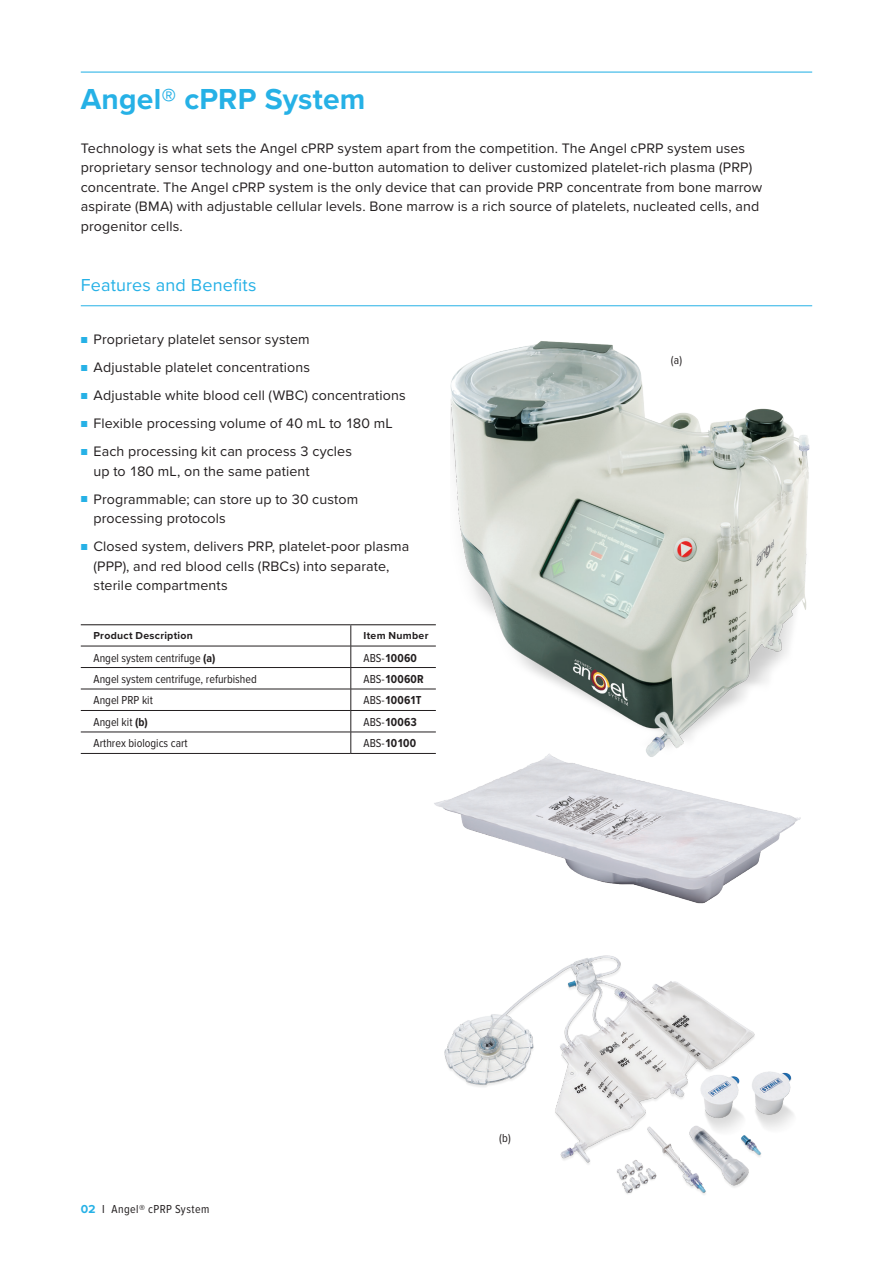
<style>
.page{position:relative;width:893px;height:1263px;background:#fff}
.page>*{position:absolute;margin:0;border:0;box-sizing:border-box;transform-origin:0 0}
.t1{font:700 30px "Proxima Nova";letter-spacing:.005em;color:#26b1e6}
.t2{font:18px "Proxima Nova";letter-spacing:.01em;color:#26b1e6}
.t3{font:14.25px/19.5px "Proxima Nova";letter-spacing:.01em;color:#231f20}
.t4{font:12px "Proxima Nova Cond";color:#231f20}
.t5{font:700 12px "Proxima Nova Cond";letter-spacing:.015em;color:#231f20}
.t6{font:12px "Proxima Nova Cond";letter-spacing:.035em;color:#231f20}
.t7{font:700 10.5px "Proxima Nova";letter-spacing:.025em;color:#231f20}
.s1{font-size:10.5px;color:#26b1e6}
.s2{font-weight:700}
.s3{font-weight:400}
.s4{font-family:"Proxima Nova";font-weight:700;color:#26b1e6}
</style>
<div class="page">
<hr style="left:81px;top:72px;width:731px;height:1px;background:#26b1e6">
<hr style="left:81px;top:305px;width:731px;height:1px;background:#26b1e6">
<hr style="left:81px;top:624px;width:270px;height:1px;background:#231f20">
<hr style="left:351px;top:624px;width:85px;height:1px;background:#231f20">
<hr style="left:81px;top:646px;width:270px;height:1px;background:#231f20">
<hr style="left:351px;top:646px;width:85px;height:1px;background:#231f20">
<hr style="left:81px;top:667px;width:270px;height:1px;background:#231f20">
<hr style="left:351px;top:667px;width:85px;height:1px;background:#231f20">
<hr style="left:81px;top:689px;width:270px;height:1px;background:#231f20">
<hr style="left:351px;top:689px;width:85px;height:1px;background:#231f20">
<hr style="left:81px;top:710px;width:270px;height:1px;background:#231f20">
<hr style="left:351px;top:710px;width:85px;height:1px;background:#231f20">
<hr style="left:81px;top:732px;width:270px;height:1px;background:#231f20">
<hr style="left:351px;top:732px;width:85px;height:1px;background:#231f20">
<svg style="left:351px;top:625px;width:1px;height:128px"></svg>
<hr style="left:81px;top:753px;width:270px;height:1px;background:#231f20">
<hr style="left:351px;top:753px;width:85px;height:1px;background:#231f20">
<img style="left:450px;top:341px;width:360px;height:392px">
<img style="left:421px;top:733px;width:380px;height:171px">
<img style="left:444px;top:955px;width:350px;height:240px">
<h1 class="t1" style="left:81px;top:76px;width:286px">Angel® cPRP System</h1>
<p class="t3" style="left:81px;top:138px;width:683px">Technology is what sets the Angel cPRP system apart from the competition. The Angel cPRP system uses proprietary sensor technology and one-button automation to deliver customized platelet-rich plasma (PRP) concentrate. The Angel cPRP system is the only device that can provide PRP concentrate from bone marrow aspirate (BMA) with adjustable cellular levels. Bone marrow is a rich source of platelets, nucleated cells, and progenitor cells.</p>
<p class="t2" style="left:81px;top:271px;width:177px">Features and Benefits</p>
<p class="t3" style="left:81px;top:329px;width:231px"><span class="s1">■</span> Proprietary platelet sensor system</p>
<p class="t3" style="left:81px;top:357px;width:231px"><span class="s1">■</span> Adjustable platelet concentrations</p>
<p class="t3" style="left:81px;top:385px;width:327px"><span class="s1">■</span> Adjustable white blood cell (WBC) concentrations</p>
<p class="t3" style="left:81px;top:413px;width:313px"><span class="s1">■</span> Flexible processing volume of 40 mL to 180 mL</p>
<p class="t3" style="left:94px;top:441px;width:260px;text-indent:-13px"><span class="s1">■</span> Each processing kit can process 3 cycles up to 180 mL, on the same patient</p>
<p class="t3" style="left:94px;top:489px;width:266px;text-indent:-13px"><span class="s1">■</span> Programmable; can store up to 30 custom processing protocols</p>
<p class="t3" style="left:94px;top:536px;width:317px;text-indent:-13px"><span class="s1">■</span> Closed system, delivers PRP, platelet-poor plasma (PPP), and red blood cells (RBCs) into separate, sterile compartments</p>
<p class="t7" style="left:94px;top:628px;width:101px">Product Description</p>
<p class="t7" style="left:364px;top:628px;width:66px">Item Number</p>
<p class="t4" style="left:94px;top:651px;width:123px">Angel system centrifuge <span class="s2">(a)</span></p>
<p class="t5" style="left:364px;top:651px;width:55px"><span class="s3">ABS-</span>10060</p>
<p class="t4" style="left:94px;top:672px;width:165px">Angel system centrifuge, refurbished</p>
<p class="t5" style="left:364px;top:672px;width:62px"><span class="s3">ABS-</span>10060R</p>
<p class="t4" style="left:94px;top:694px;width:61px">Angel PRP kit</p>
<p class="t5" style="left:364px;top:694px;width:59px"><span class="s3">ABS-</span>10061T</p>
<p class="t4" style="left:94px;top:715px;width:56px">Angel kit <span class="s2">(b)</span></p>
<p class="t5" style="left:364px;top:715px;width:55px"><span class="s3">ABS-</span>10063</p>
<p class="t4" style="left:94px;top:737px;width:96px">Arthrex biologics cart</p>
<p class="t5" style="left:364px;top:737px;width:54px"><span class="s3">ABS-</span>10100</p>
<p class="t6" style="left:81px;top:1202px;width:130px"><span class="s4">02</span> I Angel® cPRP System</p>
<p class="t4" style="left:499px;top:1131px;width:13px">(b)</p>
<p class="t4" style="left:671px;top:353px;width:13px">(a)</p>
</div>
